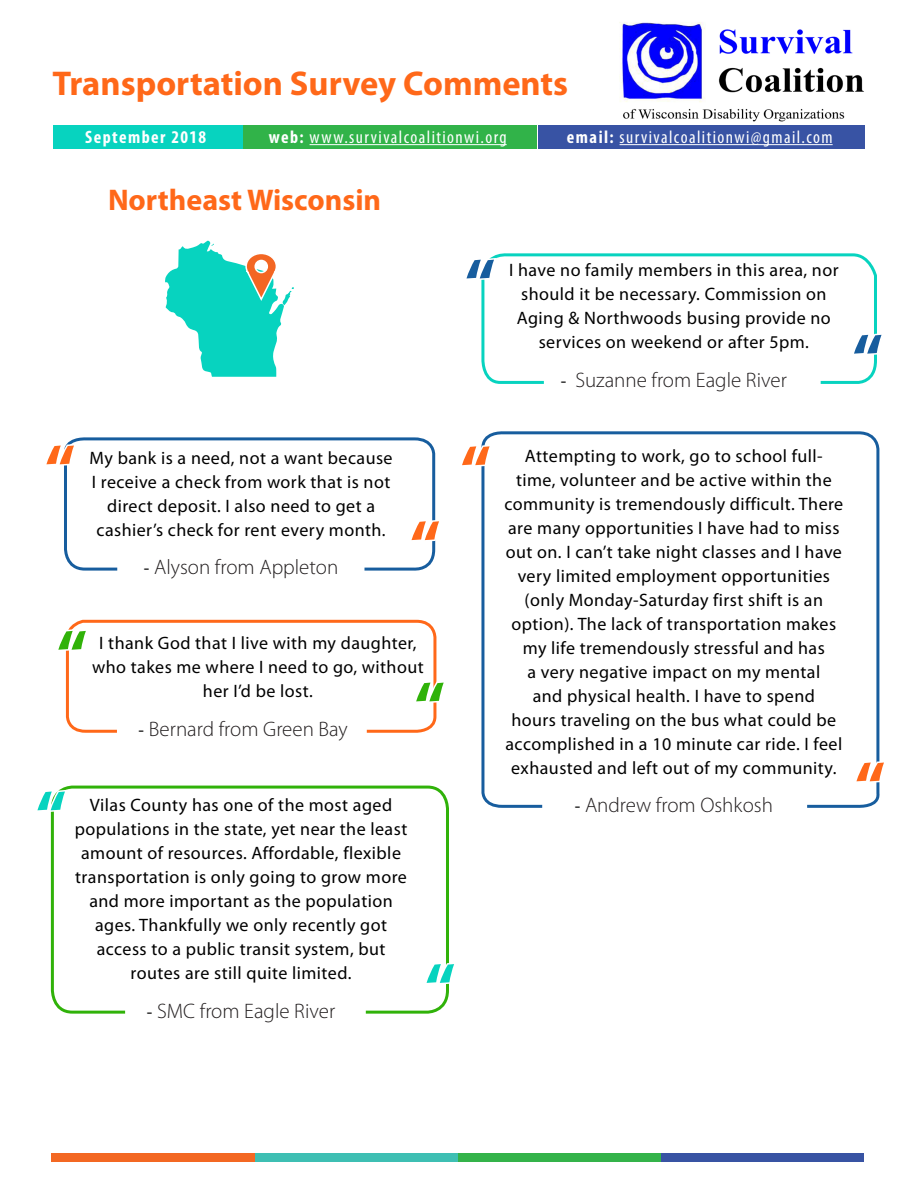
<style>
.page{position:relative;width:918px;height:1188px;background:#fff}
.page>*{position:absolute;margin:0;border:0;box-sizing:border-box;transform-origin:0 0}
.quote{font:700 67.5px "Myriad Pro";color:#ff6819}
.quote-2{font:700 67.5px "Myriad Pro";color:#30b209}
.quote-3{font:700 67.5px "Myriad Pro";color:#07d3bf}
.quote-4{font:700 67.5px "Myriad Pro";color:#175d9e}
.t1{font:700 34.5px "Myriad Pro";color:#ff6819}
.t2{font:700 30px "Myriad Pro";color:#ff6819}
.t3{font:300 21px "Myriad Pro";color:#231f20}
.t4{font:18px/24px "Myriad Pro";letter-spacing:.025em;color:#000;text-align:center}
.t5{font:condensed 18px "Myriad Pro";letter-spacing:.08em;color:#fff}
.t6{font:700 condensed 18px "Myriad Pro";letter-spacing:.08em;color:#fff}
.s1{font-weight:700}
.s2{font-weight:400;font-size:18px;color:#000}
</style>
<div class="page">
<svg style="left:64px;top:437px;width:372px;height:134px"></svg>
<svg style="left:481px;top:431px;width:399px;height:377px"></svg>
<div style="left:51px;top:786px;width:398px;height:228px;border:3px solid #30b209;border-radius:21px"></div>
<svg style="left:481px;top:253px;width:396px;height:131px"></svg>
<img style="left:619px;top:22px;width:245px;height:100px">
<div style="left:54px;top:125px;width:189px;height:24px;background:#07d3bf"></div>
<div style="left:244px;top:125px;width:293px;height:24px;background:#31b349"></div>
<div style="left:539px;top:125px;width:326px;height:24px;background:#3853a4"></div>
<hr style="left:620px;top:144px;width:213px;height:1px;background:#fff">
<hr style="left:310px;top:144px;width:197px;height:1px;background:#fff">
<svg style="left:64px;top:442px;width:14px;height:26px"></svg>
<svg style="left:407px;top:518px;width:29px;height:25px"></svg>
<svg style="left:65px;top:619px;width:372px;height:114px"></svg>
<svg style="left:50px;top:788px;width:19px;height:26px"></svg>
<svg style="left:445px;top:961px;width:4px;height:25px"></svg>
<svg style="left:481px;top:256px;width:17px;height:26px"></svg>
<svg style="left:850px;top:331px;width:27px;height:26px"></svg>
<svg style="left:481px;top:443px;width:13px;height:25px"></svg>
<svg style="left:852px;top:759px;width:28px;height:26px"></svg>
<svg style="left:165px;top:240px;width:129px;height:137px"></svg>
<div style="left:661px;top:1154px;width:203px;height:8px;background:#3853a3"></div>
<div style="left:458px;top:1154px;width:203px;height:8px;background:#34b34a"></div>
<div style="left:254px;top:1154px;width:204px;height:8px;background:#3ebfb3"></div>
<div style="left:51px;top:1154px;width:203px;height:8px;background:#f36823"></div>
<h2 class="t1" style="left:52px;top:61px;width:517px">Transportation Survey Comments</h2>
<p class="t6" style="left:85px;top:126px;width:123px">September 2018</p>
<p class="t5" style="left:269px;top:126px;width:239px"><span class="s1">web:</span> www.survivalcoalitionwi.org</p>
<p class="t5" style="left:567px;top:126px;width:267px"><span class="s1">email:</span> survivalcoalitionwi@gmail.com</p>
<h1 class="t2" style="left:108px;top:180px;width:275px">Northeast Wisconsin</h1>
<p class="quote-4" style="left:465px;top:240px;width:32px">“</p>
<h2 class="t4" style="left:509px;top:258px;width:331px">I have no family members in this area, nor should it be necessary. Commission on Aging &amp; Northwoods busing provide no services on weekend or after 5pm.</h2>
<h2 class="t3" style="left:561px;top:367px;width:228px"><span class="s2">-</span> Suzanne from Eagle River</h2>
<p class="quote-4" style="left:852px;top:315px;width:32px">“</p>
<p class="quote" style="left:45px;top:425px;width:32px">“</p>
<h2 class="t4" style="left:89px;top:445px;width:305px">My bank is a need, not a want because I receive a check from work that is not direct deposit. I also need to get a cashier’s check for rent every month.</h2>
<h2 class="t3" style="left:144px;top:555px;width:196px"><span class="s2">-</span> Alyson from Appleton</h2>
<p class="quote" style="left:410px;top:501px;width:32px">“</p>
<p class="quote" style="left:460px;top:426px;width:32px">“</p>
<p class="quote-2" style="left:57px;top:611px;width:32px">“</p>
<h2 class="t4" style="left:92px;top:631px;width:333px">I thank God that I live with my daughter, who takes me where I need to go, without her I’d be lost.</h2>
<h2 class="t3" style="left:139px;top:716px;width:211px"><span class="s2">-</span> Bernard from Green Bay</h2>
<p class="quote-2" style="left:414px;top:663px;width:32px">“</p>
<p class="quote-3" style="left:36px;top:771px;width:32px">“</p>
<h2 class="t4" style="left:75px;top:793px;width:334px">Vilas County has one of the most aged populations in the state, yet near the least amount of resources. Affordable, flexible transportation is only going to grow more and more important as the population ages. Thankfully we only recently got access to a public transit system, but routes are still quite limited.</h2>
<h2 class="t3" style="left:147px;top:998px;width:190px"><span class="s2">-</span> SMC from Eagle River</h2>
<p class="quote-3" style="left:425px;top:944px;width:32px">“</p>
<h2 class="t4" style="left:504px;top:443px;width:340px">Attempting to work, go to school full&shy;time, volunteer and be active within the community is tremendously difficult. There are many opportunities I have had to miss out on. I can’t take night classes and I have very limited employment opportunities (only Monday-Saturday first shift is an option). The lack of transportation makes my life tremendously stressful and has<br>a very negative impact on my mental<br>and physical health. I have to spend<br>hours traveling on the bus what could be accomplished in a 10 minute car ride. I feel exhausted and left out of my community.</h2>
<h2 class="t3" style="left:575px;top:793px;width:200px"><span class="s2">-</span> Andrew from Oshkosh</h2>
<p class="quote" style="left:855px;top:742px;width:32px">“</p>
</div>
